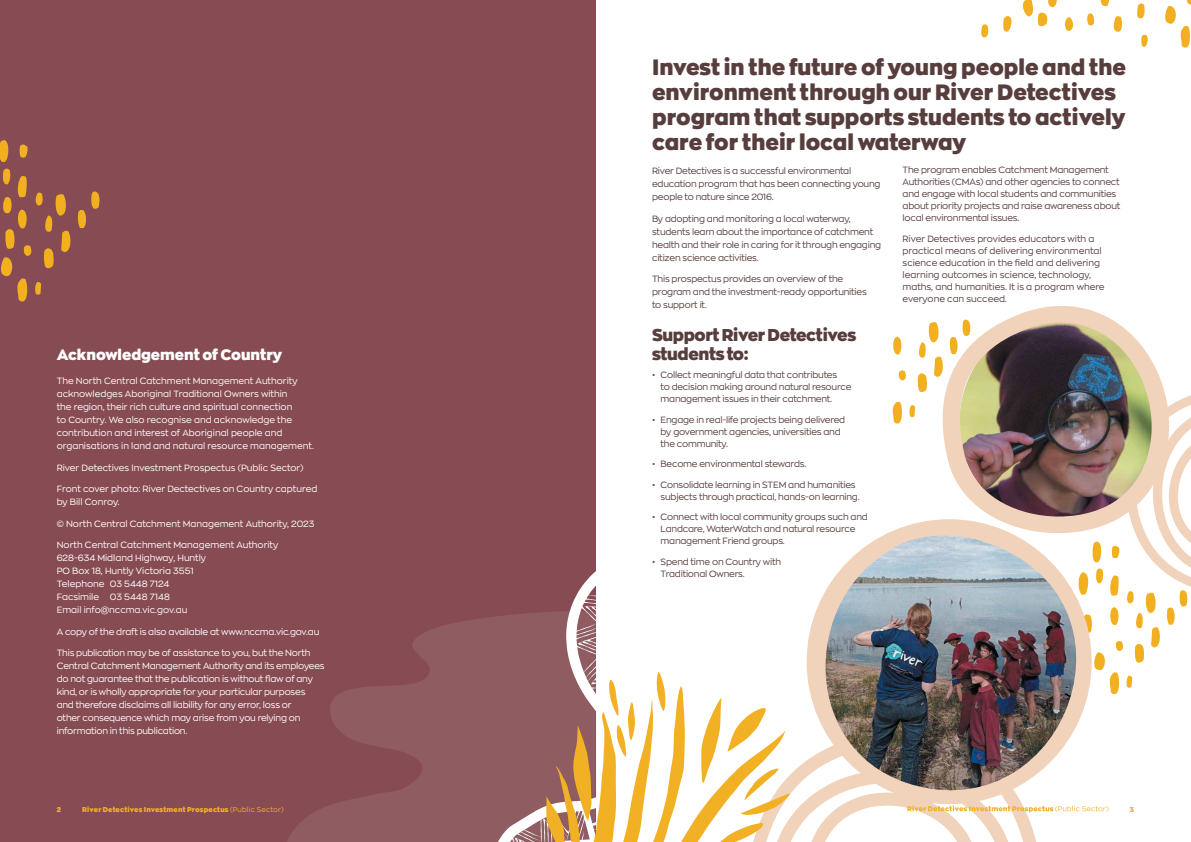
<style>
.page{position:relative;width:1191px;height:842px;background:#fff}
.page>*{position:absolute;margin:0;border:0;box-sizing:border-box;transform-origin:0 0}
.t1{font:900 22px/25px "Zona Pro";color:#583d3d}
.t2{font:900 17px/19px "Zona Pro";letter-spacing:-.02em;color:#583d3d}
.t3{font:900 15px "Zona Pro";color:#fff}
.t4{font:9px/12px "Zona Pro";letter-spacing:-.02em;color:#583d3d}
.t5{font:9px/13px "Zona Pro";color:#fff}
.t6{font:9px/13px "Zona Pro";letter-spacing:-.02em;color:#fff}
.t7{font:9px/12px "Zona Pro";color:#583d3d}
.t8{font:900 7px "Zona Pro";letter-spacing:.025em;color:#f2b125}
.t9{font:900 7px "Zona Pro";color:#f2b021}
.s1{font-weight:400}
</style>
<div class="page">
<div style="left:0;top:0;width:595px;height:842px;background:#874c53"></div>
<svg style="left:287px;top:618px;width:197px;height:224px;fill:#8e5c61"></svg>
<svg style="left:484px;top:562px;width:112px;height:280px;fill:#8e5c61"></svg>
<div style="left:806px;top:519px;width:285px;height:285px;background:#f1d3bb;border-radius:50%"></div>
<svg style="left:1100px;top:395px;width:91px;height:300px"></svg>
<img style="left:819px;top:535px;width:281px;height:196px">
<img style="left:937px;top:395px;width:249px;height:126px">
<svg style="left:0;top:140px;width:100px;height:162px"></svg>
<img style="left:942px;top:306px;width:227px;height:227px">
<svg style="left:1113px;top:16px;width:9px;height:16px"></svg>
<svg style="left:1087px;top:13px;width:7px;height:13px"></svg>
<svg style="left:1100px;top:0;width:9px;height:6px"></svg>
<svg style="left:1022px;top:0;width:51px;height:31px"></svg>
<svg style="left:1003px;top:16px;width:9px;height:16px"></svg>
<svg style="left:981px;top:24px;width:8px;height:14px"></svg>
<svg style="left:1141px;top:35px;width:7px;height:12px"></svg>
<svg style="left:1137px;top:3px;width:8px;height:16px"></svg>
<svg style="left:1165px;top:0;width:26px;height:48px"></svg>
<svg style="left:893px;top:337px;width:9px;height:17px"></svg>
<svg style="left:909px;top:405px;width:6px;height:12px"></svg>
<svg style="left:917px;top:319px;width:54px;height:74px"></svg>
<svg style="left:892px;top:402px;width:10px;height:22px"></svg>
<svg style="left:898px;top:370px;width:8px;height:10px"></svg>
<svg style="left:546px;top:672px;width:240px;height:170px"></svg>
<svg style="left:744px;top:731px;width:364px;height:111px"></svg>
<h3 class="t3" style="left:57px;top:345px;width:227px">Acknowledgement of Country</h3>
<p class="t5" style="left:57px;top:374px;width:259px">The North Central Catchment Management Authority acknowledges Aboriginal Traditional Owners within<br>the region, their rich culture and spiritual connection<br>to Country. We also recognise and acknowledge the contribution and interest of Aboriginal people and organisations in land and natural resource management.</p>
<p class="t5" style="left:57px;top:461px;width:248px">River Detectives Investment Prospectus (Public Sector)</p>
<p class="t5" style="left:57px;top:482px;width:262px">Front cover photo: River Dectectives on Country captured by Bill Conroy.</p>
<p class="t5" style="left:57px;top:517px;width:259px">© North Central Catchment Management Authority, 2023</p>
<p class="t5" style="left:57px;top:538px;width:223px">North Central Catchment Management Authority<br>628-634 Midland Highway, Huntly<br>PO Box 18, Huntly Victoria 3551<br>Telephone 03 5448 7124<br>Facsimile 03 5448 7148<br>Email info@nccma.vic.gov.au</p>
<p class="t6" style="left:57px;top:625px;width:264px">A copy of the draft is also available at www.nccma.vic.gov.au</p>
<p class="t6" style="left:57px;top:646px;width:269px">This publication may be of assistance to you, but the North Central Catchment Management Authority and its employees do not guarantee that the publication is without flaw of any kind, or is wholly appropriate for your particular purposes and therefore disclaims all liability for any error, loss or<br>other consequence which may arise from you relying on information in this publication.</p>
<h1 class="t1" style="left:652px;top:54px;width:475px">Invest in the future of young people and the environment through our River Detectives program that supports students to actively care for their local waterway</h1>
<p class="t4" style="left:652px;top:164px;width:230px;line-height:13px">River Detectives is a successful environmental education program that has been connecting young people to nature since 2016.</p>
<p class="t4" style="left:652px;top:212px;width:230px;line-height:13px">By adopting and monitoring a local waterway, students learn about the importance of catchment health and their role in caring for it through engaging citizen science activities.</p>
<p class="t4" style="left:652px;top:272px;width:216px;line-height:13px">This prospectus provides an overview of the program and the investment-ready opportunities to support it.</p>
<h2 class="t2" style="left:652px;top:325px;width:206px">Support River Detectives students to:</h2>
<p class="t4" style="left:660px;top:369px;width:192px;text-indent:-9px">• Collect meaningful data that contributes<br>to decision making around natural resource management issues in their catchment.</p>
<p class="t4" style="left:660px;top:413px;width:186px;text-indent:-9px">• Engage in real-life projects being delivered by government agencies, universities and the community.</p>
<p class="t4" style="left:652px;top:458px;width:156px">• Become environmental stewards.</p>
<p class="t4" style="left:660px;top:478px;width:200px;text-indent:-9px">• Consolidate learning in STEM and humanities subjects through practical, hands-on learning.</p>
<p class="t4" style="left:660px;top:511px;width:209px;text-indent:-9px">• Connect with local community groups such and<br>Landcare, WaterWatch and natural resource management Friend groups.</p>
<p class="t4" style="left:660px;top:555px;width:122px;text-indent:-9px">• Spend time on Country with<br>Traditional Owners.</p>
<p class="t4" style="left:902px;top:164px;width:219px">The program enables Catchment Management Authorities (CMAs) and other agencies to connect and engage with local students and communities about priority projects and raise awareness about local environmental issues.</p>
<p class="t7" style="left:902px;top:232px;width:203px">River Detectives provides educators with a practical means of delivering environmental science education in the field and delivering learning outcomes in science, technology, maths, and humanities. It is a program where everyone can succeed.</p>
<p class="t8" style="left:57px;top:804px;width:6px">2</p>
<p class="t8" style="left:82px;top:804px;width:203px">River Detectives Investment Prospectus <span class="s1">(Public Sector)</span></p>
<p class="t8" style="left:252px;top:804px;width:6px">c</p>
<p class="t9" style="left:1130px;top:804px;width:6px">3</p>
</div>
